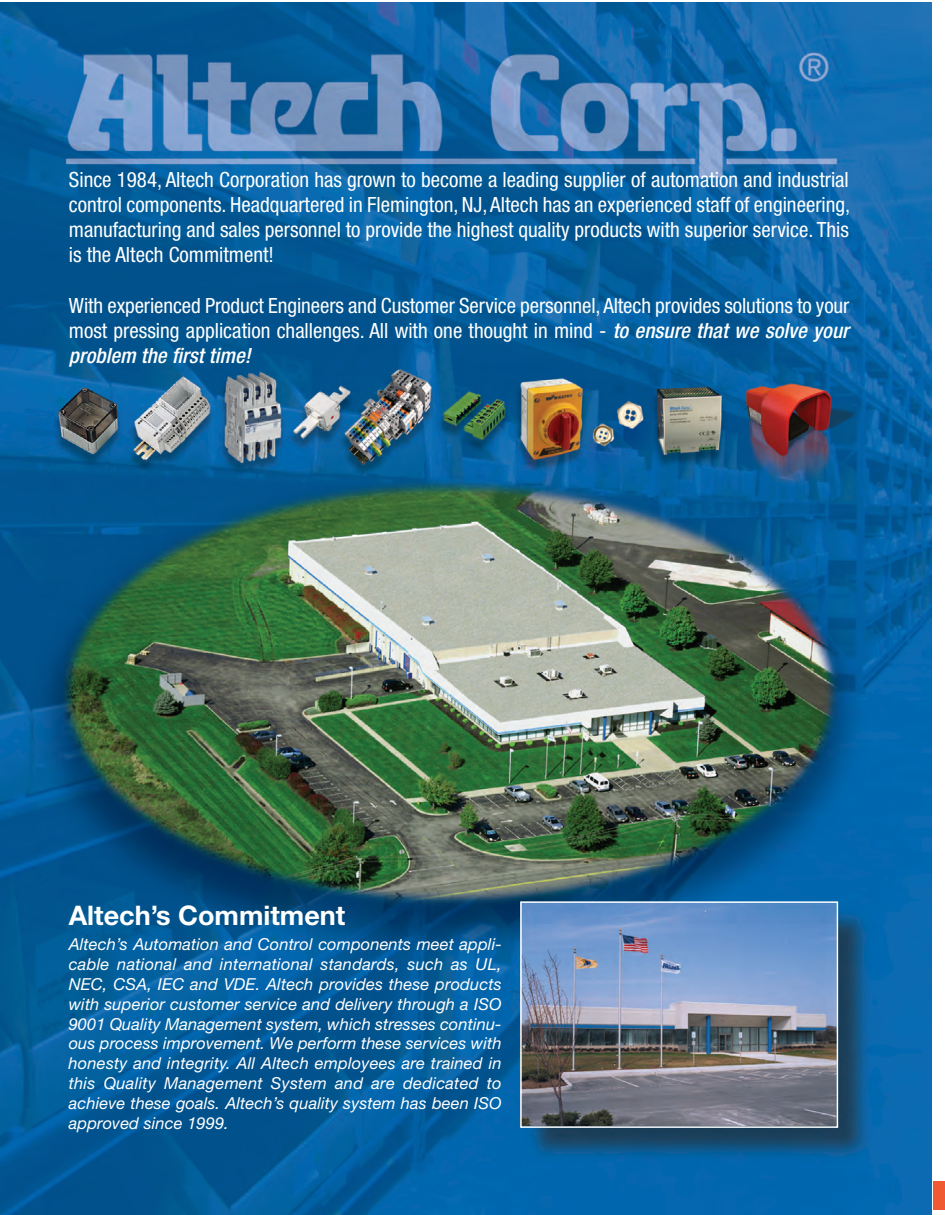
<style>
.page{position:relative;width:945px;height:1215px;background:#fff}
.page>*{position:absolute;margin:0;border:0;box-sizing:border-box;transform-origin:0 0}
.t1{font:700 27px "Helvetica Neue";color:#fff}
.t2{font:condensed 21px/25.2px "Helvetica Neue";color:#fff;text-align:justify}
.t3{font:italic 16.5px/19.8px "Helvetica Neue";letter-spacing:.005em;color:#fff;text-align:justify}
.s1{font-weight:500;font-style:italic}
</style>
<div class="page">
<img style="left:0;top:3px;width:932px;height:1212px">
<div style="left:520px;top:901px;width:318px;height:227px;border:2px solid #fff"></div>
<div style="left:933px;top:1181px;width:12px;height:29px;background:#f05931"></div>
<p class="t2" style="left:69px;top:168px;width:783px">Since 1984, Altech Corporation has grown to become a leading supplier of automation and industrial control components. Headquartered in Flemington, NJ, Altech has an experienced staff of engineering, manufacturing and sales personnel to provide the highest quality products with superior service. This is the Altech Commitment!</p>
<p class="t2" style="left:69px;top:295px;width:782px">With experienced Product Engineers and Customer Service personnel, Altech provides solutions to your most pressing application challenges. All with one thought in mind - <span class="s1">to ensure that we solve your problem the first time!</span></p>
<p class="t1" style="left:69px;top:906px;width:278px">Altech’s Commitment</p>
<p class="t3" style="left:69px;top:936px;width:435px">Altech’s Automation and Control components meet appli&shy;cable national and international standards, such as UL, NEC, CSA, IEC and VDE. Altech provides these products with superior customer service and delivery through a ISO 9001 Quality Management system, which stresses continu&shy;ous process improvement. We perform these services with honesty and integrity. All Altech employees are trained in this Quality Management System and are dedicated to achieve these goals. Altech’s quality system has been ISO approved since 1999.</p>
</div>
